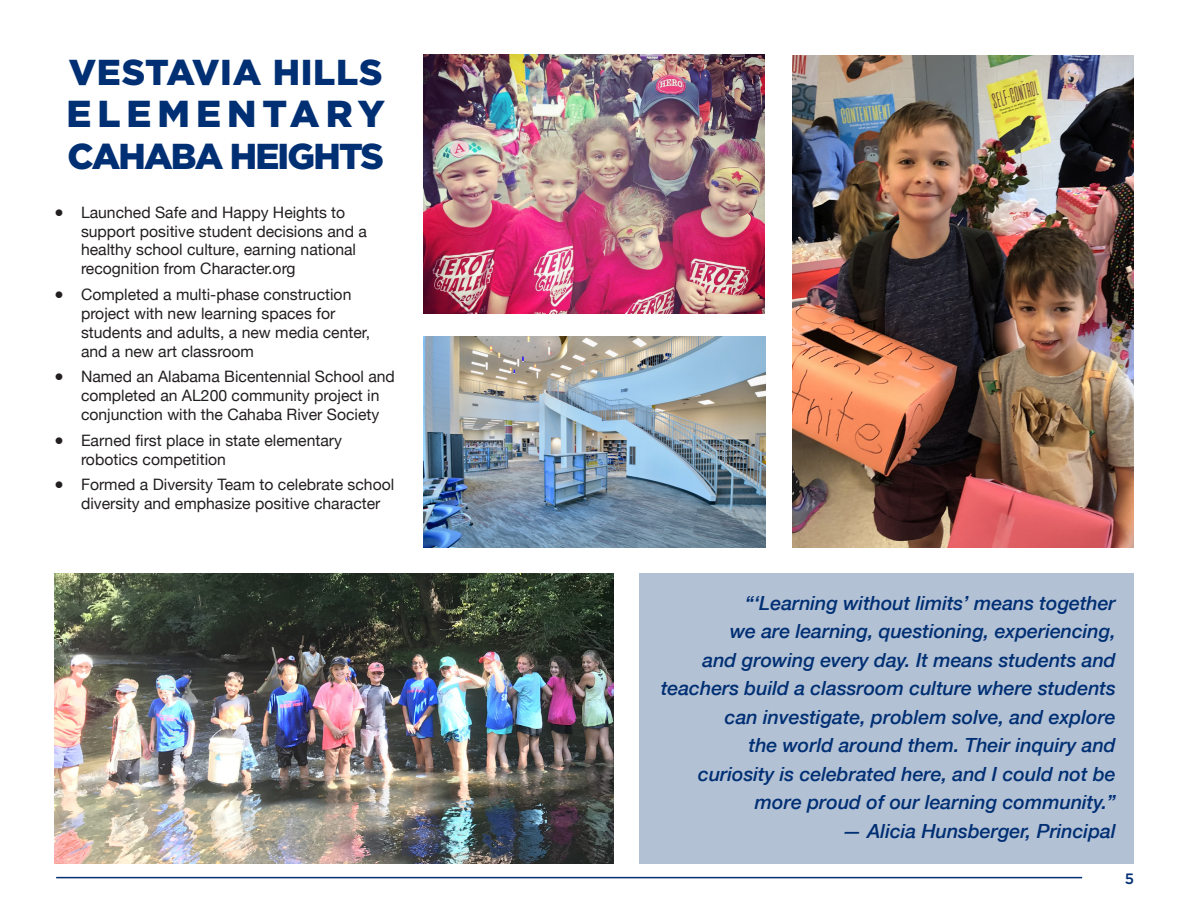
<style>
.page{position:relative;width:1188px;height:918px;background:#fff}
.page>*{position:absolute;margin:0;border:0;box-sizing:border-box;transform-origin:0 0}
.t1{font:900 37.5px "Gotham";letter-spacing:.16em;color:#002f73}
.t2{font:900 36px "Gotham";letter-spacing:.02em;color:#002f73}
.t3{font:900 36px "Gotham";letter-spacing:-.05em;color:#002f73}
.t4{font:italic 500 19.5px/28.5px "Helvetica Neue";color:#002f73;text-align:right}
.t5{font:15.75px/18.9px "Helvetica Neue";color:#231f20}
.t6{font:500 15px "Gotham HTF";color:#002f73}
</style>
<div class="page">
<hr style="left:56px;top:877px;width:1026px;height:1px;background:#002f73">
<div style="left:639px;top:573px;width:495px;height:291px;background:#b3c1d5"></div>
<img style="left:792px;top:55px;width:342px;height:493px">
<img style="left:423px;top:54px;width:342px;height:260px">
<img style="left:54px;top:573px;width:559px;height:291px">
<img style="left:423px;top:336px;width:342px;height:212px">
<p class="t2" style="left:69px;top:51px;width:315px">VESTAVIA HILLS</p>
<p class="t1" style="left:66px;top:92px;width:320px">ELEMENTARY</p>
<p class="t3" style="left:67px;top:135px;width:318px">CAHABA HEIGHTS</p>
<p class="t5" style="left:81px;top:203px;width:287px;text-indent:-27px">● Launched Safe and Happy Heights to support positive student decisions and a healthy school culture, earning national recognition from Character.org</p>
<p class="t5" style="left:81px;top:286px;width:291px;text-indent:-27px">● Completed a multi-phase construction project with new learning spaces for students and adults, a new media center, and a new art classroom</p>
<p class="t5" style="left:81px;top:368px;width:315px;text-indent:-27px">● Named an Alabama Bicentennial School and completed an AL200 community project in conjunction with the Cahaba River Society</p>
<p class="t5" style="left:81px;top:432px;width:263px;text-indent:-27px">● Earned first place in state elementary robotics competition</p>
<p class="t5" style="left:81px;top:476px;width:315px;text-indent:-27px">● Formed a Diversity Team to celebrate school diversity and emphasize positive character</p>
<p class="t4" style="left:661px;top:587px;width:456px">“‘Learning without limits’ means together<br>we are learning, questioning, experiencing,<br>and growing every day. It means students and teachers build a classroom culture where students can investigate, problem solve, and explore</p>
<p class="t4" style="left:749px;top:730px;width:368px">the world around them. Their inquiry and</p>
<p class="t4" style="left:698px;top:758px;width:419px">curiosity is celebrated here, and I could not be more proud of our learning community.”</p>
<p class="t4" style="left:842px;top:815px;width:275px">— Alicia Hunsberger, Principal</p>
<p class="t6" style="left:1125px;top:870px;width:11px">5</p>
</div>
